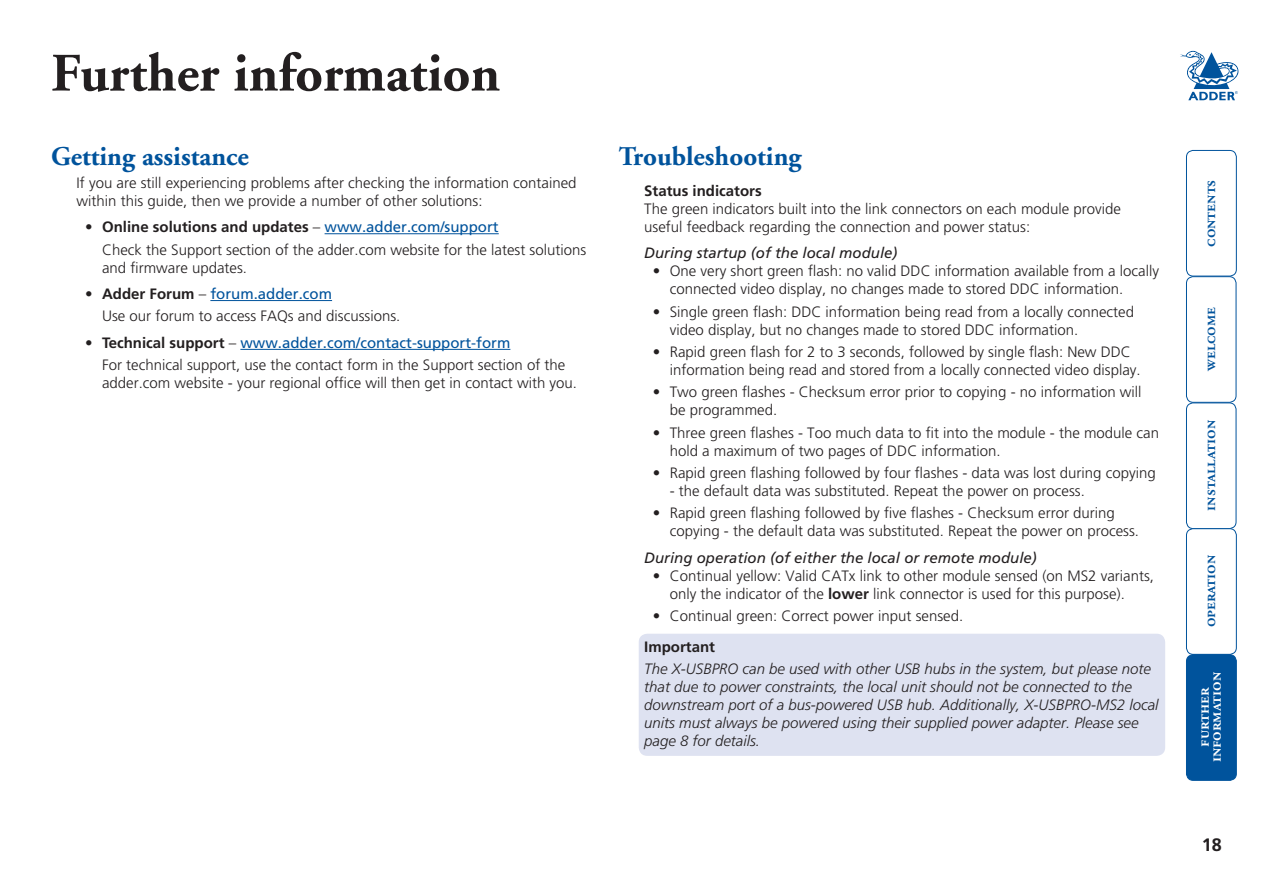
<style>
.page{position:relative;width:1263px;height:893px;background:#fff}
.page>*{position:absolute;margin:0;border:0;box-sizing:border-box;transform-origin:0 0}
.Section_Head{font:700 54px "Adobe Garamond";color:#231f20}
.Head_1{font:700 27px "Adobe Garamond";color:#00539c}
.Page_number{font:700 18px "Frutiger";color:#231f20}
.Side_bar_-_other_sec{font:600 16.5px "Adobe Garamond Exp";color:#00539c}
.Side_bar_-_other_sec-2{font:600 16.5px/12px "Adobe Garamond Exp";color:#fff;text-align:center}
.Side_bar_-_this_sect{font:600 16.5px "Adobe Garamond Exp";color:#00539c}
.Body_Bullet_1{font:300 15px/18px "Frutiger";color:#231f20}
.Body_Bullet_1-2{font:italic 300 15px/18px "Frutiger";color:#231f20}
.Body{font:300 15px/18px "Frutiger";color:#231f20}
.Body_Bullet_1-3{font:15px "Frutiger";color:#00539c}
.Head_5{font:italic 15px "Frutiger";color:#231f20}
.Body_Bullet_1-4{font:700 15px "Frutiger";color:#231f20}
.Head_4{font:700 15px "Frutiger";color:#231f20}
.s1{font-weight:300}
.s2{font-weight:400;color:#00539c}
.s3{font-weight:700;color:#231f20}
.s4{font-weight:300;color:#231f20}
.s5{font-weight:700}
</style>
<div class="page">
<svg style="left:1180px;top:51px;width:58px;height:49px"></svg>
<div style="left:1186px;top:276px;width:50px;height:127px;border:1px solid #00539c;border-radius:7px"></div>
<div style="left:1186px;top:150px;width:51px;height:126px;border:1px solid #00539c;border-radius:7px"></div>
<div style="left:1186px;top:403px;width:50px;height:126px;border:1px solid #00539c;border-radius:7px"></div>
<div style="left:1186px;top:528px;width:51px;height:127px;border:1px solid #00539c;border-radius:7px"></div>
<div style="left:1186px;top:655px;width:50px;height:125px;background:#00539c;border-radius:7px"></div>
<div style="left:1186px;top:654px;width:51px;height:127px;border:1px solid #00539c;border-radius:7px"></div>
<div style="left:639px;top:634px;width:526px;height:122px;background:#dee2f1;border-radius:9px"></div>
<hr style="left:325px;top:233px;width:174px;height:1px;background:#00539c">
<hr style="left:210px;top:300px;width:122px;height:1px;background:#00539c">
<hr style="left:240px;top:349px;width:270px;height:1px;background:#00539c">
<p class="Section_Head" style="left:51px;top:44px;width:451px">Further information</p>
<p class="Head_1" style="left:51px;top:142px;width:199px">Getting assistance</p>
<p class="Body" style="left:77px;top:173px;width:502px">If you are still experiencing problems after checking the information contained within this guide, then we provide a number of other solutions:</p>
<p class="Body_Bullet_1-4" style="left:85px;top:218px;width:415px">• Online solutions and updates <span class="s1">–</span> <span class="s2">www.adder.com/support</span></p>
<p class="Body_Bullet_1" style="left:102px;top:240px;width:486px">Check the Support section of the adder.com website for the latest solutions and firmware updates.</p>
<p class="Body_Bullet_1-3" style="left:85px;top:285px;width:248px"><span class="s3">• Adder Forum</span> <span class="s4">–</span> forum.adder.com</p>
<p class="Body_Bullet_1" style="left:102px;top:307px;width:300px">Use our forum to access FAQs and discussions.</p>
<p class="Body_Bullet_1-3" style="left:85px;top:334px;width:427px"><span class="s3">• Technical support</span> <span class="s4">–</span> www.adder.com/contact-support-form</p>
<p class="Body_Bullet_1" style="left:102px;top:356px;width:477px">For technical support, use the contact form in the Support section of the adder.com website - your regional office will then get in contact with you.</p>
<p class="Head_1" style="left:619px;top:142px;width:184px">Troubleshooting</p>
<p class="Head_4" style="left:644px;top:182px;width:119px">Status indicators</p>
<p class="Body" style="left:644px;top:200px;width:478px">The green indicators built into the link connectors on each module provide useful feedback regarding the connection and power status:</p>
<p class="Head_5" style="left:644px;top:244px;width:255px">During startup (of the local module)</p>
<p class="Body_Bullet_1" style="left:670px;top:262px;width:491px;text-indent:-17px">• One very short green flash: no valid DDC information available from a locally connected video display, no changes made to stored DDC information.</p>
<p class="Body_Bullet_1" style="left:670px;top:303px;width:466px;text-indent:-17px">• Single green flash: DDC information being read from a locally connected video display, but no changes made to stored DDC information.</p>
<p class="Body_Bullet_1" style="left:670px;top:343px;width:472px;text-indent:-17px">• Rapid green flash for 2 to 3 seconds, followed by single flash: New DDC information being read and stored from a locally connected video display.</p>
<p class="Body_Bullet_1" style="left:670px;top:383px;width:473px;text-indent:-17px">• Two green flashes - Checksum error prior to copying - no information will be programmed.</p>
<p class="Body_Bullet_1" style="left:670px;top:423px;width:491px;text-indent:-17px">• Three green flashes - Too much data to fit into the module - the module can hold a maximum of two pages of DDC information.</p>
<p class="Body_Bullet_1" style="left:653px;top:464px;width:504px">• Rapid green flashing followed by four flashes - data was lost during copying</p>
<p class="Body_Bullet_1" style="left:670px;top:482px;width:417px">- the default data was substituted. Repeat the power on process.</p>
<p class="Body_Bullet_1" style="left:670px;top:504px;width:471px;text-indent:-17px">• Rapid green flashing followed by five flashes - Checksum error during copying - the default data was substituted. Repeat the power on process.</p>
<p class="Head_5" style="left:644px;top:549px;width:394px">During operation (of either the local or remote module)</p>
<p class="Body_Bullet_1" style="left:670px;top:566px;width:486px;text-indent:-17px">• Continual yellow: Valid CATx link to other module sensed (on MS2 variants, only the indicator of the <span class="s5">lower</span> link connector is used for this purpose).</p>
<p class="Body_Bullet_1" style="left:653px;top:607px;width:312px">• Continual green: Correct power input sensed.</p>
<p class="Body_Bullet_1-4" style="left:644px;top:638px;width:72px">Important</p>
<p class="Body_Bullet_1-2" style="left:644px;top:660px;width:516px">The X-USBPRO can be used with other USB hubs in the system, but please note that due to power constraints, the local unit should not be connected to the downstream port of a bus-powered USB hub. Additionally, X-USBPRO-MS2 local units must always be powered using their supplied power adapter. Please see page 8 for details.</p>
<p class="Side_bar_-_other_sec" style="left:1203px;top:247px;width:69px;rotate:-90deg">contents</p>
<p class="Side_bar_-_this_sect" style="left:1203px;top:371px;width:66px;rotate:-90deg">welcome</p>
<p class="Side_bar_-_other_sec" style="left:1203px;top:511px;width:92px;rotate:-90deg">installation</p>
<p class="Side_bar_-_other_sec" style="left:1203px;top:627px;width:74px;rotate:-90deg">operation</p>
<p class="Side_bar_-_other_sec-2" style="left:1199px;top:762px;width:92px;rotate:-90deg">further information</p>
<p class="Page_number" style="left:1202px;top:834px;width:22px">18</p>
</div>
